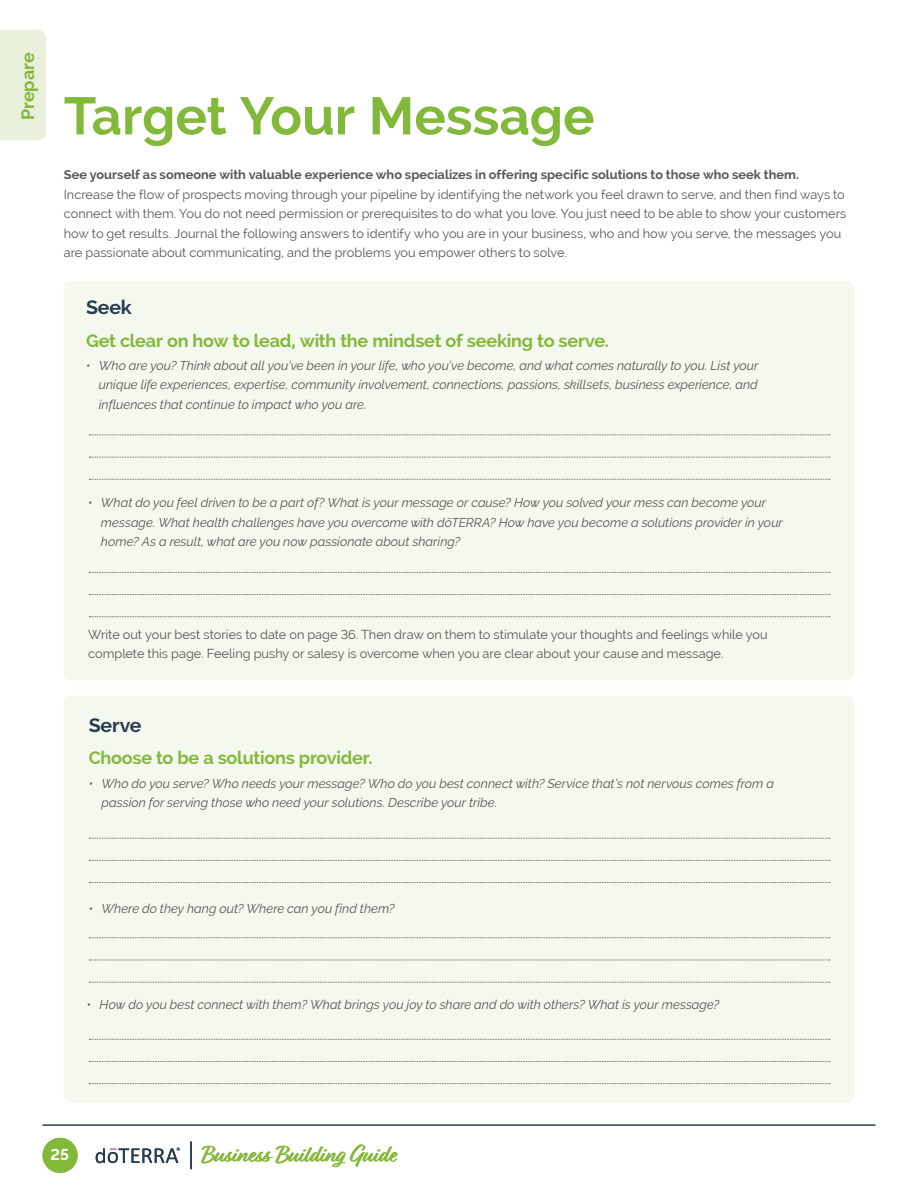
<style>
.page{position:relative;width:918px;height:1188px;background:#fff}
.page>*{position:absolute;margin:0;border:0;box-sizing:border-box;transform-origin:0 0}
.t1{font:700 52.5px "Raleway";color:#83b93a}
.t2{font:700 23.7px "Relation";letter-spacing:-.005em;color:#83b93a}
.t3{font:700 19.5px "Raleway";letter-spacing:-.01em;color:#273c4e}
.t4{font:700 18px "Raleway";letter-spacing:-.01em;color:#83b93a}
.t5{font:700 15.6px "Raleway";color:#fff}
.t6{font:italic 12.75px/19.5px "Raleway";color:#575756}
.t7{font:12.75px/19.5px "Raleway";color:#575756}
.t8{font:700 12.75px "Raleway";color:#575756}
</style>
<div class="page">
<hr style="left:43px;top:1125px;width:832px;height:1px;background:#273c4e">
<div style="left:0;top:30px;width:46px;height:110px;background:#e9f1dc"></div>
<div style="left:43px;top:1138px;width:35px;height:35px;background:#83b93a;border-radius:50%"></div>
<svg style="left:96px;top:1148px;width:84px;height:15px"></svg>
<hr style="left:190px;top:1141px;width:2px;height:28px;background:#273c4e">
<div style="left:64px;top:281px;width:790px;height:399px;background:#f4f8ee;border-radius:9px"></div>
<div style="left:64px;top:696px;width:790px;height:407px;background:#f4f8ee;border-radius:9px"></div>
<svg style="left:89px;top:435px;width:741px;height:1px"></svg>
<svg style="left:89px;top:838px;width:741px;height:1px"></svg>
<svg style="left:89px;top:937px;width:741px;height:1px"></svg>
<svg style="left:89px;top:1039px;width:741px;height:1px"></svg>
<svg style="left:89px;top:572px;width:741px;height:1px"></svg>
<svg style="left:89px;top:479px;width:741px;height:1px"></svg>
<svg style="left:89px;top:882px;width:741px;height:1px"></svg>
<svg style="left:89px;top:982px;width:741px;height:1px"></svg>
<svg style="left:89px;top:1083px;width:741px;height:1px"></svg>
<svg style="left:89px;top:616px;width:741px;height:1px"></svg>
<svg style="left:89px;top:457px;width:741px;height:1px"></svg>
<svg style="left:89px;top:860px;width:741px;height:1px"></svg>
<svg style="left:89px;top:960px;width:741px;height:1px"></svg>
<svg style="left:89px;top:1061px;width:741px;height:1px"></svg>
<svg style="left:89px;top:594px;width:741px;height:1px"></svg>
<h3 class="t4" style="left:17px;top:120px;width:69px;rotate:-90deg">Prepare</h3>
<h3 class="t4" style="left:17px;top:91px;width:39px;rotate:-90deg">sent</h3>
<h1 class="t1" style="left:64px;top:86px;width:532px">Target Your Message</h1>
<p class="t8" style="left:64px;top:168px;width:737px">See yourself as someone with valuable experience who specializes in offering specific solutions to those who seek them.</p>
<p class="t7" style="left:64px;top:185px;width:784px">Increase the flow of prospects moving through your pipeline by identifying the network you feel drawn to serve, and then find ways to connect with them. You do not need permission or prerequisites to do what you love. You just need to be able to show your customers how to get results. Journal the following answers to identify who you are in your business, who and how you serve, the messages you are passionate about communicating, and the problems you empower others to solve.</p>
<h3 class="t3" style="left:86px;top:296px;width:47px">Seek</h3>
<h3 class="t4" style="left:86px;top:330px;width:524px">Get clear on how to lead, with the mindset of seeking to serve.</h3>
<p class="t6" style="left:99px;top:356px;width:661px;text-align:justify;text-indent:-13px">• Who are you? Think about all you’ve been in your life, who you’ve become, and what comes naturally to you. List your unique life experiences, expertise, community involvement, connections, passions, skillsets, business experience, and influences that continue to impact who you are.</p>
<p class="t6" style="left:101px;top:493px;width:684px;text-indent:-13px">• What do you feel driven to be a part of? What is your message or cause? How you solved your mess can become your message. What health challenges have you overcome with dōTERRA? How have you become a solutions provider in your home? As a result, what are you now passionate about sharing?</p>
<p class="t7" style="left:88px;top:625px;width:681px">Write out your best stories to date on page 36. Then draw on them to stimulate your thoughts and feelings while you complete this page. Feeling pushy or salesy is overcome when you are clear about your cause and message.</p>
<h3 class="t3" style="left:89px;top:714px;width:54px">Serve</h3>
<h3 class="t4" style="left:89px;top:748px;width:285px">Choose to be a solutions provider.</h3>
<p class="t6" style="left:102px;top:773px;width:674px;text-indent:-13px">• Who do you serve? Who needs your message? Who do you best connect with? Service that’s not nervous comes from a passion for serving those who need your solutions. Describe your tribe.</p>
<p class="t6" style="left:89px;top:899px;width:307px">• Where do they hang out? Where can you find them?</p>
<p class="t6" style="left:87px;top:995px;width:634px">• How do you best connect with them? What brings you joy to share and do with others? What is your message?</p>
<p class="t5" style="left:50px;top:1146px;width:20px">25</p>
<h2 class="t2" style="left:202px;top:1141px;width:195px">Business Building Guide</h2>
</div>
